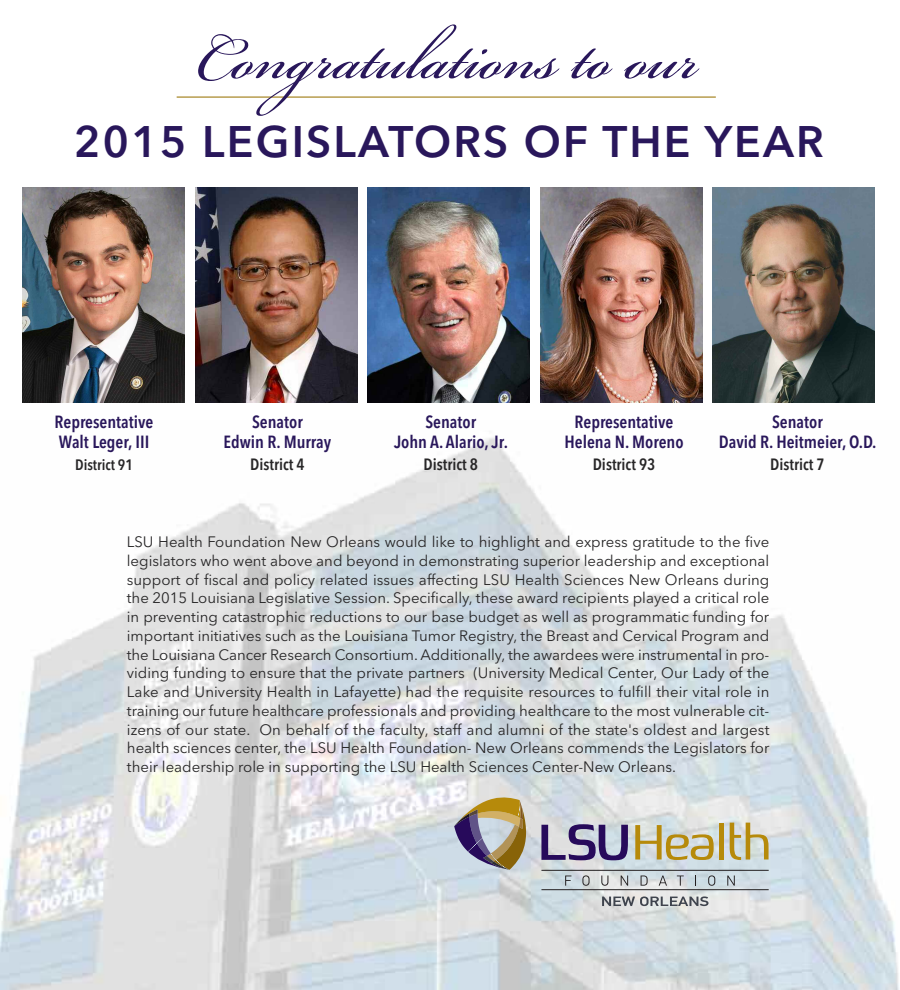
<style>
.page{position:relative;width:900px;height:990px;background:#fff}
.page>*{position:absolute;margin:0;border:0;box-sizing:border-box;transform-origin:0 0}
.t1{font:93.75px "Bickham Script MM";color:#29175b}
.t2{font:600 43.75px "Avenir Next";letter-spacing:.05em;color:#29175b}
.t3{font:600 17.5px/20px "Avenir Next Condensed";color:#29175b;text-align:center}
.t4{font:600 16.25px "Avenir Next Condensed";color:#272627}
.t5{font:15px/18.8px "Avenir Next";color:#272627;text-align:justify}
.t6{font:600 15px "Avenir Next Condensed";color:#272627}
</style>
<div class="page">
<img style="left:0;top:437px;width:899px;height:552px">
<img style="left:195px;top:188px;width:162px;height:215px">
<img style="left:22px;top:188px;width:163px;height:215px">
<img style="left:368px;top:188px;width:162px;height:215px">
<img style="left:540px;top:188px;width:162px;height:215px">
<img style="left:712px;top:188px;width:163px;height:215px">
<svg style="left:541px;top:824px;width:87px;height:36px;background:#8c83a7"></svg>
<svg style="left:635px;top:825px;width:79px;height:35px;background:#c9c097"></svg>
<hr style="left:719px;top:823px;width:4px;height:36px;background:#b68a0b">
<svg style="left:730px;top:823px;width:39px;height:37px"></svg>
<svg style="left:454px;top:797px;width:80px;height:73px;background:#aa9f90"></svg>
<svg style="left:602px;top:896px;width:107px;height:10px"></svg>
<svg style="left:565px;top:876px;width:6px;height:10px"></svg>
<svg style="left:582px;top:875px;width:8px;height:11px"></svg>
<svg style="left:601px;top:876px;width:7px;height:10px"></svg>
<svg style="left:621px;top:876px;width:7px;height:10px"></svg>
<svg style="left:641px;top:876px;width:7px;height:10px"></svg>
<svg style="left:659px;top:876px;width:8px;height:10px"></svg>
<svg style="left:677px;top:876px;width:7px;height:10px"></svg>
<svg style="left:708px;top:875px;width:7px;height:11px"></svg>
<svg style="left:727px;top:876px;width:8px;height:10px"></svg>
<hr style="left:541px;top:870px;width:228px;height:1px;background:#231f20">
<hr style="left:541px;top:889px;width:228px;height:1px;background:#231f20">
<hr style="left:177px;top:96px;width:539px;height:2px;background:#a9892b">
<h1 class="t1" style="left:196px;top:8px;width:504px">Congratulations to our</h1>
<h2 class="t2" style="left:74px;top:105px;width:752px">2015 LEGISLATORS OF THE YEAR</h2>
<p class="t3" style="left:55px;top:412px;width:100px;text-align:left">Representative<br>Walt Leger, III</p>
<p class="t6" style="left:75px;top:451px;width:59px">District 91</p>
<p class="t3" style="left:224px;top:412px;width:109px">Senator<br>Edwin R. Murray</p>
<p class="t4" style="left:250px;top:450px;width:56px">District 4</p>
<p class="t3" style="left:394px;top:412px;width:115px">Senator<br>John A. Alario, Jr.</p>
<p class="t4" style="left:423px;top:450px;width:56px">District 8</p>
<p class="t3" style="left:565px;top:412px;width:121px">Representative<br>Helena N. Moreno</p>
<p class="t4" style="left:593px;top:450px;width:64px">District 93</p>
<p class="t3" style="left:719px;top:412px;width:159px">Senator<br>David R. Heitmeier, O.D.</p>
<p class="t4" style="left:770px;top:450px;width:56px">District 7</p>
<p class="t5" style="left:127px;top:532px;width:644px">LSU Health Foundation New Orleans would like to highlight and express gratitude to the five legislators who went above and beyond in demonstrating superior leadership and exceptional support of fiscal and policy related issues affecting LSU Health Sciences New Orleans during the 2015 Louisiana Legislative Session. Specifically, these award recipients played a critical role in preventing catastrophic reductions to our base budget as well as programmatic funding for important initiatives such as the Louisiana Tumor Registry, the Breast and Cervical Program and the Louisiana Cancer Research Consortium. Additionally, the awardees were instrumental in pro&shy;viding funding to ensure that the private partners (University Medical Center, Our Lady of the Lake and University Health in Lafayette) had the requisite resources to fulfill their vital role in training our future healthcare professionals and providing healthcare to the most vulnerable cit&shy;izens of our state. On behalf of the faculty, staff and alumni of the state's oldest and largest health sciences center, the LSU Health Foundation- New Orleans commends the Legislators for their leadership role in supporting the LSU Health Sciences Center-New Orleans.</p>
</div>
